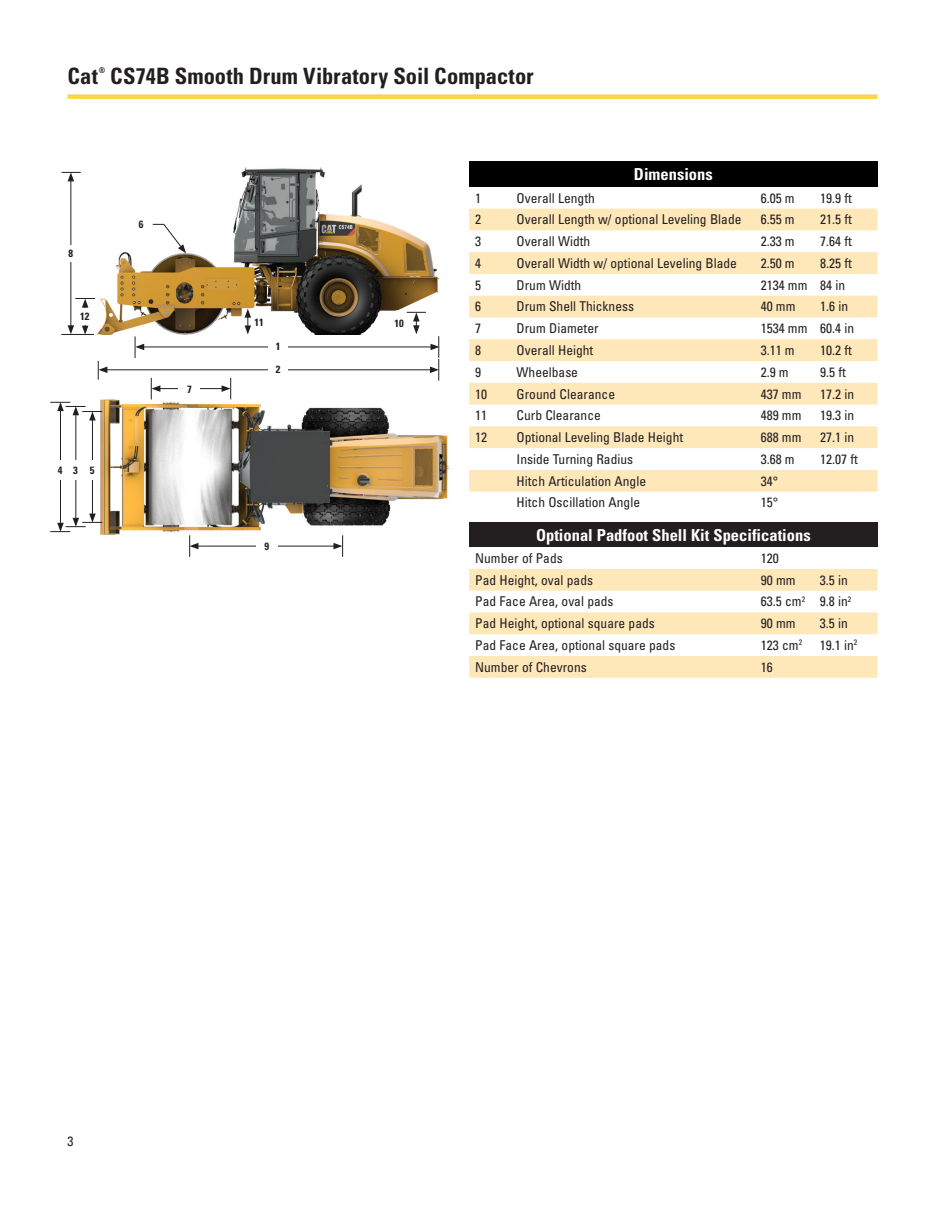
<style>
.page{position:relative;width:945px;height:1215px;background:#fff}
.page>*{position:absolute;margin:0;border:0;box-sizing:border-box;transform-origin:0 0}
.BackCover-SH{font:700 condensed 22.5px "Univers LT Std";letter-spacing:.005em;color:#231f20}
.t1{font:700 condensed 16.5px "Univers LT Std";color:#fff}
.t2{font:condensed 13.5px "Univers LT Std";color:#231f20}
.t3{font:condensed 13.5px "Univers LT Std";color:#231f20}
.SpecsNumeric{font:700 condensed 10.5px "Univers LT Std";color:#231f20}
.BackCover-SH-2{font:700 condensed 7.8px "Univers LT Std";color:#231f20}
</style>
<div class="page">
<div style="left:469px;top:162px;width:409px;height:25px;background:#000"></div>
<svg style="left:469px;top:209px;width:409px;height:283px;fill:#fee7b9"></svg>
<div style="left:469px;top:523px;width:409px;height:24px;background:#231f20"></div>
<svg style="left:469px;top:569px;width:409px;height:109px"></svg>
<img style="left:97px;top:368px;width:352px;height:189px">
<hr style="left:158px;top:388px;width:66px;height:1px;background:#231f20">
<svg style="left:222px;top:378px;width:9px;height:21px"></svg>
<svg style="left:151px;top:378px;width:9px;height:21px"></svg>
<hr style="left:92px;top:418px;width:1px;height:98px;background:#231f20">
<hr style="left:76px;top:413px;width:1px;height:107px;background:#231f20">
<hr style="left:60px;top:409px;width:1px;height:116px;background:#231f20">
<svg style="left:50px;top:402px;width:52px;height:18px"></svg>
<svg style="left:50px;top:514px;width:52px;height:18px"></svg>
<div style="left:69px;top:461px;width:13px;height:19px;background:#fff"></div>
<div style="left:54px;top:461px;width:13px;height:19px;background:#fff"></div>
<div style="left:86px;top:461px;width:12px;height:19px;background:#fff"></div>
<hr style="left:196px;top:546px;width:140px;height:1px;background:#231f20">
<svg style="left:333px;top:535px;width:10px;height:22px"></svg>
<svg style="left:189px;top:535px;width:9px;height:22px"></svg>
<div style="left:256px;top:536px;width:21px;height:21px;background:#fff"></div>
<div style="left:179px;top:379px;width:21px;height:21px;background:#fff"></div>
<hr style="left:61px;top:334px;width:378px;height:1px;background:#231f20">
<img style="left:95px;top:167px;width:345px;height:168px">
<hr style="left:71px;top:179px;width:1px;height:149px;background:#231f20">
<svg style="left:62px;top:172px;width:19px;height:9px"></svg>
<div style="left:61px;top:245px;width:19px;height:17px;background:#fff"></div>
<svg style="left:152px;top:224px;width:34px;height:29px"></svg>
<div style="left:132px;top:216px;width:19px;height:17px;background:#fff"></div>
<svg style="left:68px;top:298px;width:27px;height:37px"></svg>
<div style="left:75px;top:308px;width:20px;height:17px;background:#fff"></div>
<svg style="left:245px;top:309px;width:6px;height:25px"></svg>
<div style="left:251px;top:315px;width:16px;height:15px;background:#fff"></div>
<div style="left:389px;top:315px;width:21px;height:17px;background:#fff"></div>
<hr style="left:105px;top:370px;width:327px;height:1px;background:#231f20">
<svg style="left:98px;top:361px;width:9px;height:19px"></svg>
<div style="left:269px;top:361px;width:19px;height:17px;background:#fff"></div>
<hr style="left:142px;top:347px;width:291px;height:1px;background:#231f20">
<svg style="left:135px;top:336px;width:9px;height:22px"></svg>
<svg style="left:407px;top:312px;width:33px;height:69px"></svg>
<div style="left:269px;top:338px;width:19px;height:17px;background:#fff"></div>
<p class="BackCover-SH" style="left:68px;top:62px;width:32px">Cat</p>
<p class="BackCover-SH-2" style="left:99px;top:66px;width:8px">®</p>
<p class="BackCover-SH" style="left:110px;top:62px;width:425px">CS74B Smooth Drum Vibratory Soil Compactor</p>
<p class="t1" style="left:634px;top:164px;width:80px">Dimensions</p>
<p class="SpecsNumeric" style="left:69px;top:247px;width:6px">8</p>
<p class="SpecsNumeric" style="left:80px;top:310px;width:11px">12</p>
<p class="SpecsNumeric" style="left:58px;top:464px;width:6px">4</p>
<p class="SpecsNumeric" style="left:73px;top:464px;width:6px">3</p>
<p class="SpecsNumeric" style="left:90px;top:464px;width:6px">5</p>
<p class="SpecsNumeric" style="left:139px;top:218px;width:6px">6</p>
<p class="SpecsNumeric" style="left:187px;top:383px;width:6px">7</p>
<p class="SpecsNumeric" style="left:254px;top:316px;width:11px">11</p>
<p class="SpecsNumeric" style="left:395px;top:317px;width:11px">10</p>
<p class="SpecsNumeric" style="left:276px;top:363px;width:6px">2</p>
<p class="SpecsNumeric" style="left:276px;top:340px;width:6px">1</p>
<p class="SpecsNumeric" style="left:265px;top:540px;width:6px">9</p>
<p class="t3" style="left:475px;top:189px;width:7px">1</p>
<p class="t2" style="left:517px;top:189px;width:80px">Overall Length</p>
<p class="t2" style="left:761px;top:189px;width:36px">6.05 m</p>
<p class="t2" style="left:820px;top:189px;width:33px">19.9 ft</p>
<p class="t3" style="left:475px;top:211px;width:7px">2</p>
<p class="t2" style="left:517px;top:211px;width:226px">Overall Length w/ optional Leveling Blade</p>
<p class="t2" style="left:761px;top:211px;width:36px">6.55 m</p>
<p class="t2" style="left:820px;top:211px;width:33px">21.5 ft</p>
<p class="t3" style="left:475px;top:233px;width:7px">3</p>
<p class="t2" style="left:517px;top:233px;width:75px">Overall Width</p>
<p class="t2" style="left:761px;top:233px;width:36px">2.33 m</p>
<p class="t2" style="left:820px;top:233px;width:33px">7.64 ft</p>
<p class="t3" style="left:475px;top:255px;width:7px">4</p>
<p class="t2" style="left:517px;top:255px;width:222px">Overall Width w/ optional Leveling Blade</p>
<p class="t2" style="left:761px;top:255px;width:36px">2.50 m</p>
<p class="t2" style="left:820px;top:255px;width:33px">8.25 ft</p>
<p class="t3" style="left:475px;top:276px;width:7px">5</p>
<p class="t2" style="left:517px;top:276px;width:66px">Drum Width</p>
<p class="t2" style="left:761px;top:276px;width:48px">2134 mm</p>
<p class="t2" style="left:820px;top:276px;width:27px">84 in</p>
<p class="t3" style="left:475px;top:298px;width:7px">6</p>
<p class="t2" style="left:517px;top:298px;width:119px">Drum Shell Thickness</p>
<p class="t2" style="left:761px;top:298px;width:36px">40 mm</p>
<p class="t2" style="left:820px;top:298px;width:30px">1.6 in</p>
<p class="t3" style="left:475px;top:320px;width:7px">7</p>
<p class="t2" style="left:517px;top:320px;width:84px">Drum Diameter</p>
<p class="t2" style="left:761px;top:320px;width:48px">1534 mm</p>
<p class="t2" style="left:820px;top:320px;width:36px">60.4 in</p>
<p class="t3" style="left:475px;top:342px;width:7px">8</p>
<p class="t2" style="left:517px;top:342px;width:78px">Overall Height</p>
<p class="t2" style="left:761px;top:342px;width:36px">3.11 m</p>
<p class="t2" style="left:820px;top:342px;width:33px">10.2 ft</p>
<p class="t3" style="left:475px;top:363px;width:7px">9</p>
<p class="t2" style="left:517px;top:363px;width:63px">Wheelbase</p>
<p class="t2" style="left:761px;top:363px;width:30px">2.9 m</p>
<p class="t2" style="left:820px;top:363px;width:27px">9.5 ft</p>
<p class="t3" style="left:475px;top:385px;width:13px">10</p>
<p class="t2" style="left:517px;top:385px;width:100px">Ground Clearance</p>
<p class="t2" style="left:761px;top:385px;width:42px">437 mm</p>
<p class="t2" style="left:820px;top:385px;width:36px">17.2 in</p>
<p class="t3" style="left:475px;top:407px;width:13px">11</p>
<p class="t2" style="left:517px;top:407px;width:86px">Curb Clearance</p>
<p class="t2" style="left:761px;top:407px;width:42px">489 mm</p>
<p class="t2" style="left:820px;top:407px;width:36px">19.3 in</p>
<p class="t3" style="left:475px;top:429px;width:13px">12</p>
<p class="t2" style="left:517px;top:429px;width:168px">Optional Leveling Blade Height</p>
<p class="t2" style="left:761px;top:429px;width:42px">688 mm</p>
<p class="t2" style="left:820px;top:429px;width:36px">27.1 in</p>
<p class="t2" style="left:517px;top:451px;width:118px">Inside Turning Radius</p>
<p class="t2" style="left:761px;top:451px;width:36px">3.68 m</p>
<p class="t2" style="left:820px;top:451px;width:39px">12.07 ft</p>
<p class="t2" style="left:517px;top:472px;width:131px">Hitch Articulation Angle</p>
<p class="t2" style="left:761px;top:472px;width:19px">34°</p>
<p class="t2" style="left:517px;top:494px;width:125px">Hitch Oscillation Angle</p>
<p class="t2" style="left:761px;top:494px;width:19px">15°</p>
<p class="t1" style="left:536px;top:525px;width:276px">Optional Padfoot Shell Kit Specifications</p>
<p class="t2" style="left:475px;top:550px;width:89px">Number of Pads</p>
<p class="t2" style="left:761px;top:550px;width:19px">120</p>
<p class="t2" style="left:475px;top:571px;width:119px">Pad Height, oval pads</p>
<p class="t2" style="left:761px;top:571px;width:36px">90 mm</p>
<p class="t2" style="left:820px;top:571px;width:30px">3.5 in</p>
<p class="t2" style="left:475px;top:593px;width:140px">Pad Face Area, oval pads</p>
<p class="t2" style="left:761px;top:593px;width:46px">63.5 cm<sup>2</sup></p>
<p class="t2" style="left:820px;top:593px;width:33px">9.8 in<sup>2</sup></p>
<p class="t2" style="left:475px;top:615px;width:181px">Pad Height, optional square pads</p>
<p class="t2" style="left:761px;top:615px;width:36px">90 mm</p>
<p class="t2" style="left:820px;top:615px;width:30px">3.5 in</p>
<p class="t2" style="left:475px;top:637px;width:202px">Pad Face Area, optional square pads</p>
<p class="t2" style="left:761px;top:637px;width:43px">123 cm<sup>2</sup></p>
<p class="t2" style="left:820px;top:637px;width:39px">19.1 in<sup>2</sup></p>
<p class="t2" style="left:475px;top:658px;width:113px">Number of Chevrons</p>
<p class="t2" style="left:761px;top:658px;width:13px">16</p>
<p class="t2" style="left:68px;top:1133px;width:7px">3</p>
</div>
